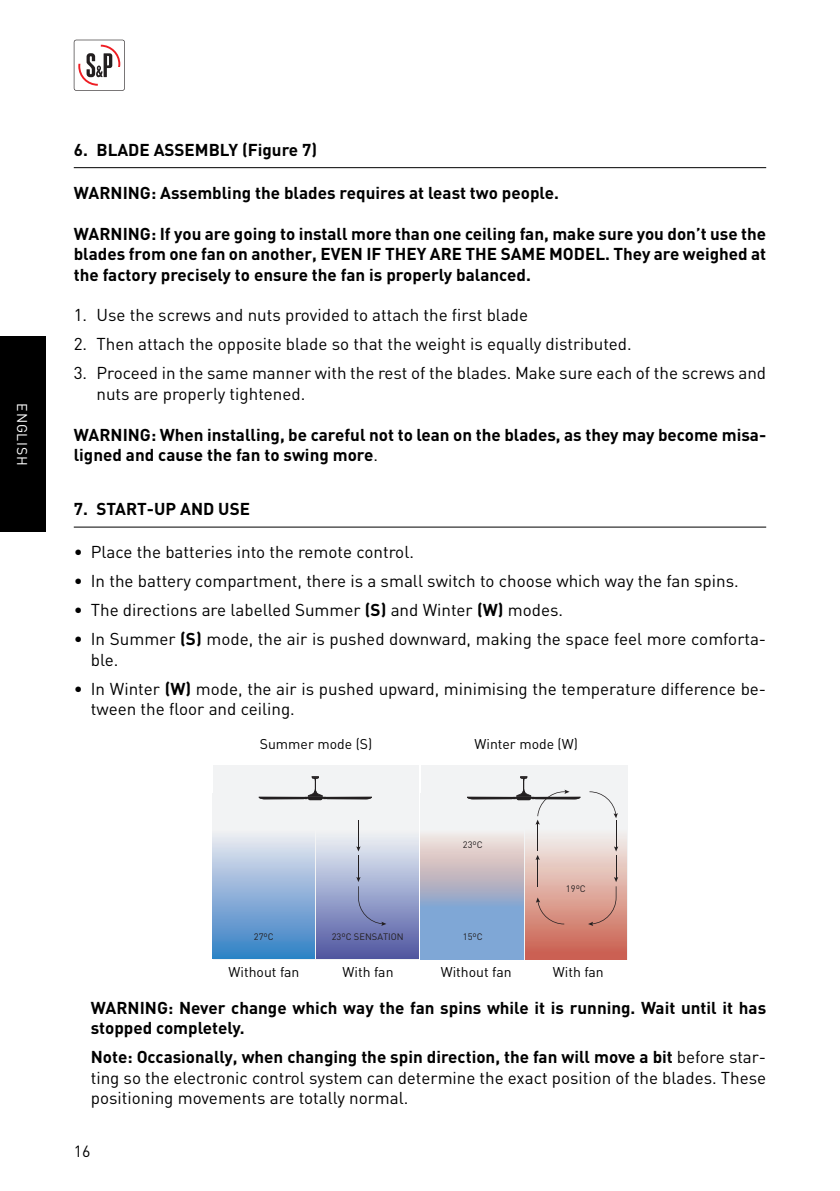
<style>
.page{position:relative;width:840px;height:1191px;background:#fff}
.page>*{position:absolute;margin:0;border:0;box-sizing:border-box;transform-origin:0 0}
.t1{font:17px/20.4px "DIN";color:#000}
.t2{font:700 17px/20.4px "DIN";color:#000}
.t3{font:16px "DIN";color:#000}
.t4{font:14px "DIN";color:#000}
.t5{font:14px "DIN";letter-spacing:.05em;color:#fff}
.t6{font:9.4px "DIN";color:#231f20}
.s1{font-weight:400}
.s2{font-weight:700}
</style>
<div class="page">
<svg style="left:74px;top:40px;width:51px;height:51px"></svg>
<div style="left:0;top:337px;width:45px;height:195px;background:#000"></div>
<hr style="left:74px;top:167px;width:691px;height:1px;background:#000">
<hr style="left:74px;top:527px;width:691px;height:1px;background:#000">
<svg style="left:421px;top:765px;width:206px;height:194px"></svg>
<img style="left:525px;top:796px;width:101px;height:163px">
<svg style="left:535px;top:897px;width:29px;height:27px"></svg>
<svg style="left:587px;top:791px;width:31px;height:135px"></svg>
<svg style="left:467px;top:776px;width:113px;height:110px"></svg>
<div style="left:212px;top:765px;width:206px;height:194px;background:#f2f3f4"></div>
<img style="left:418px;top:793px;width:1px;height:166px">
<img style="left:316px;top:796px;width:102px;height:163px">
<img style="left:212px;top:800px;width:102px;height:159px">
<svg style="left:258px;top:776px;width:113px;height:24px"></svg>
<svg style="left:356px;top:820px;width:30px;height:106px"></svg>
<p class="t5" style="left:27px;top:403px;width:63px;rotate:90deg">ENGLISH</p>
<p class="t2" style="left:74px;top:142px;width:245px">6. BLADE ASSEMBLY (Figure 7)</p>
<p class="t2" style="left:74px;top:185px;width:486px">WARNING: Assembling the blades requires at least two people.</p>
<p class="t2" style="left:74px;top:225px;width:693px;text-align:justify">WARNING: If you are going to install more than one ceiling fan, make sure you don’t use the blades from one fan on another, EVEN IF THEY ARE THE SAME MODEL. They are weighed at the factory precisely to ensure the fan is properly balanced.</p>
<p class="t1" style="left:74px;top:307px;width:455px">1. Use the screws and nuts provided to attach the first blade</p>
<p class="t1" style="left:74px;top:336px;width:559px">2. Then attach the opposite blade so that the weight is equally distributed.</p>
<p class="t1" style="left:96px;top:365px;width:670px;text-indent:-23px">3. Proceed in the same manner with the rest of the blades. Make sure each of the screws and nuts are properly tightened.</p>
<p class="t2" style="left:74px;top:426px;width:693px">WARNING: When installing, be careful not to lean on the blades, as they may become misa&shy;ligned and cause the fan to swing more<span class="s1">.</span></p>
<p class="t2" style="left:74px;top:501px;width:178px">7. START-UP AND USE</p>
<p class="t1" style="left:74px;top:544px;width:341px">• Place the batteries into the remote control.</p>
<p class="t1" style="left:74px;top:573px;width:666px">• In the battery compartment, there is a small switch to choose which way the fan spins.</p>
<p class="t1" style="left:74px;top:602px;width:490px">• The directions are labelled Summer <span class="s2">(S)</span> and Winter <span class="s2">(W)</span> modes.</p>
<p class="t1" style="left:91px;top:631px;width:676px;text-indent:-17px">• In Summer <span class="s2">(S)</span> mode, the air is pushed downward, making the space feel more comforta&shy;ble.</p>
<p class="t1" style="left:91px;top:680px;width:676px;text-indent:-17px">• In Winter <span class="s2">(W)</span> mode, the air is pushed upward, minimising the temperature difference be&shy;tween the floor and ceiling.</p>
<p class="t4" style="left:260px;top:738px;width:114px">Summer mode (S)</p>
<p class="t4" style="left:474px;top:738px;width:105px">Winter mode (W)</p>
<p class="t6" style="left:462px;top:839px;width:21px">23ºC</p>
<p class="t6" style="left:565px;top:882px;width:21px">19ºC</p>
<p class="t6" style="left:254px;top:933px;width:21px">27ºC</p>
<p class="t6" style="left:331px;top:933px;width:73px">23ºC SENSATION</p>
<p class="t4" style="left:228px;top:966px;width:72px">W ithout fan</p>
<p class="t4" style="left:342px;top:966px;width:52px">With fan</p>
<p class="t4" style="left:440px;top:966px;width:72px">Without fan</p>
<p class="t4" style="left:552px;top:966px;width:52px">With fan</p>
<p class="t2" style="left:91px;top:999px;width:676px">WARNING: Never change which way the fan spins while it is running. Wait until it has stopped completely.</p>
<p class="t1" style="left:91px;top:1049px;width:676px;text-align:justify"><span class="s2">Note: Occasionally, when changing the spin direction, the fan will move a bit</span> before star&shy;ting so the electronic control system can determine the exact position of the blades. These positioning movements are totally normal.</p>
<p class="t6" style="left:462px;top:930px;width:21px">15ºC</p>
<p class="t3" style="left:74px;top:1145px;width:18px">16</p>
</div>
